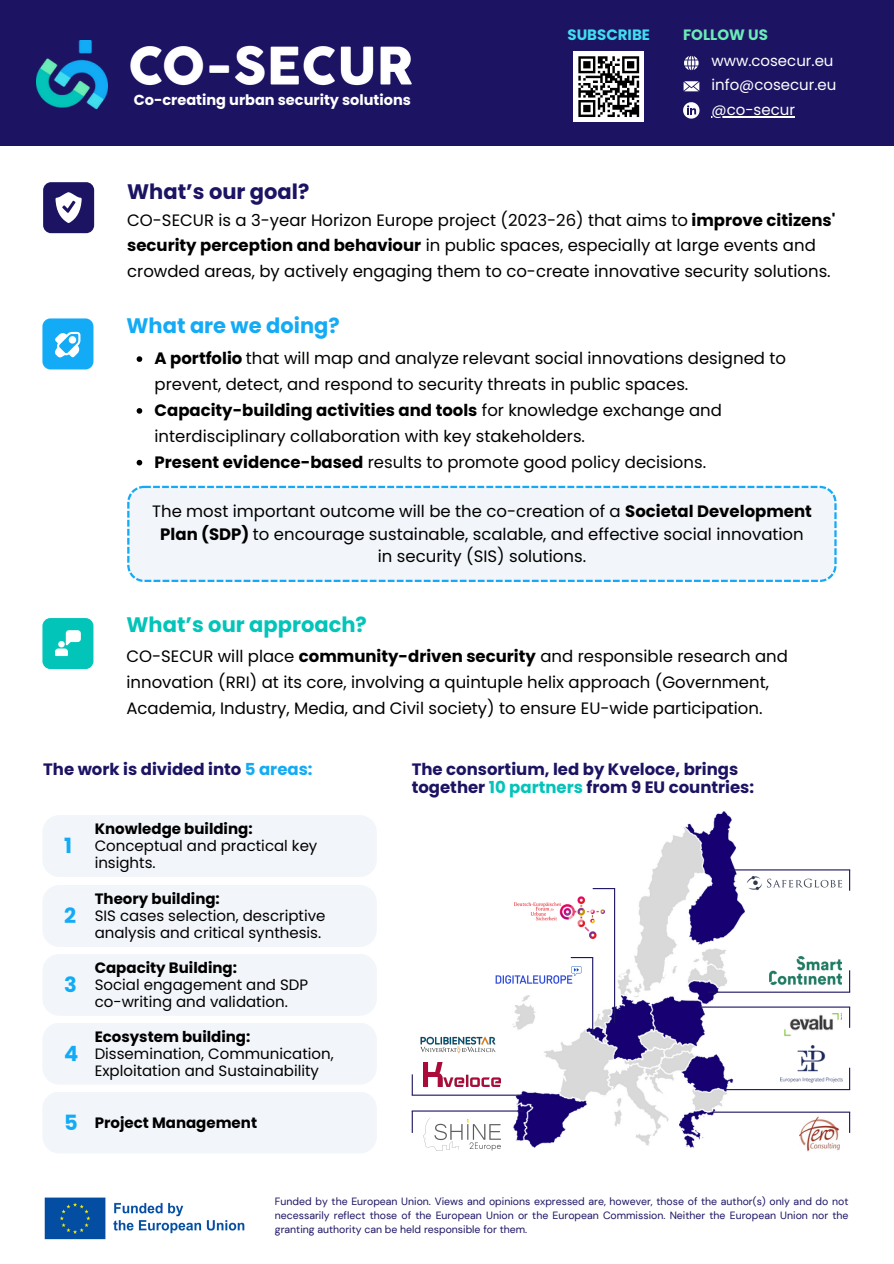
<style>
.page{position:relative;width:894px;height:1264px;background:#fff}
.page>*{position:absolute;margin:0;border:0;box-sizing:border-box;transform-origin:0 0}
.t1{font:700 21px "Poppins";color:#13abf5}
.t2{font:700 21px "Poppins";color:#03c4b9}
.t3{font:700 21px "Poppins";color:#1c1463}
.t4{font:16.5px/25.8px "Poppins";color:#000}
.t5{font:700 16.5px/18px "Poppins";color:#1c1463}
.t6{font:15px/16.8px "Poppins";color:#000}
.t7{font:15px/24.8px "Poppins";color:#fff}
.t8{font:700 15px "Poppins";color:#000}
.t9{font:700 15px "Poppins";color:#40deef}
.t10{font:700 15px "Poppins";color:#6bebb6}
.t11{font:700 14.55px "Poppins";color:#fff}
.t12{font:10.5px/14px "DM Sans";color:#1c1463;text-align:justify}
.s1{font-weight:700}
.s2{color:#13abf5}
.s3{color:#03c4b9}
</style>
<div class="page">
<div style="left:0;top:0;width:893px;height:145px;background:#1c1463"></div>
<img style="left:44px;top:1197px;width:201px;height:43px">
<img style="left:37px;top:40px;width:71px;height:69px">
<img style="left:130px;top:45px;width:281px;height:41px">
<div style="left:43px;top:182px;width:51px;height:51px;background:#1c1463;border-radius:8px"></div>
<div style="left:42px;top:318px;width:51px;height:51px;background:#13abf5;border-radius:8px"></div>
<div style="left:42px;top:618px;width:51px;height:51px;background:#03c4b9;border-radius:8px"></div>
<svg style="left:55px;top:630px;width:26px;height:26px"></svg>
<svg style="left:55px;top:332px;width:25px;height:25px"></svg>
<div style="left:69px;top:336px;width:7px;height:7px;background:#fff;border-radius:50%"></div>
<div style="left:127px;top:486px;width:709px;height:95px;background:#f2f5f9"></div>
<svg style="left:55px;top:192px;width:26px;height:31px"></svg>
<div style="left:43px;top:815px;width:333px;height:62px;background:#f2f5f9"></div>
<div style="left:43px;top:885px;width:333px;height:61px;background:#f2f5f9"></div>
<div style="left:43px;top:954px;width:333px;height:61px;background:#f2f5f9"></div>
<div style="left:43px;top:1023px;width:333px;height:61px;background:#f2f5f9"></div>
<div style="left:43px;top:1092px;width:333px;height:61px;background:#f2f5f9"></div>
<svg style="left:684px;top:56px;width:14px;height:14px"></svg>
<svg style="left:683px;top:81px;width:16px;height:10px"></svg>
<svg style="left:683px;top:102px;width:16px;height:17px"></svg>
<img style="left:511px;top:811px;width:234px;height:337px">
<img style="left:495px;top:961px;width:93px;height:27px">
<img style="left:769px;top:956px;width:72px;height:28px">
<img style="left:424px;top:1118px;width:76px;height:32px">
<img style="left:799px;top:1116px;width:40px;height:36px">
<img style="left:746px;top:876px;width:97px;height:14px">
<img style="left:424px;top:1062px;width:76px;height:24px">
<img style="left:514px;top:895px;width:90px;height:43px">
<img style="left:784px;top:1013px;width:55px;height:24px">
<img style="left:420px;top:1036px;width:76px;height:18px">
<img style="left:780px;top:1045px;width:62px;height:37px">
<svg style="left:137px;top:356px;width:5px;height:6px"></svg>
<svg style="left:137px;top:408px;width:5px;height:5px"></svg>
<svg style="left:137px;top:460px;width:5px;height:5px"></svg>
<hr style="left:711px;top:116px;width:83px;height:1px;background:#fff">
<hr style="left:411px;top:1110px;width:113px;height:1px;background:#1c1463">
<svg style="left:411px;top:1110px;width:1px;height:22px"></svg>
<hr style="left:411px;top:1094px;width:113px;height:1px;background:#1c1463">
<svg style="left:411px;top:1074px;width:1px;height:21px"></svg>
<hr style="left:728px;top:869px;width:121px;height:1px;background:#1c1463">
<hr style="left:698px;top:1006px;width:151px;height:1px;background:#1c1463">
<hr style="left:707px;top:991px;width:142px;height:1px;background:#1c1463">
<hr style="left:724px;top:1089px;width:125px;height:1px;background:#1c1463">
<hr style="left:711px;top:1111px;width:138px;height:1px;background:#1c1463">
<hr style="left:614px;top:888px;width:1px;height:135px;background:#1c1463">
<svg style="left:592px;top:888px;width:22px;height:1px"></svg>
<hr style="left:592px;top:957px;width:1px;height:76px;background:#1c1463">
<svg style="left:570px;top:957px;width:22px;height:1px"></svg>
<div style="left:573px;top:51px;width:70px;height:71px;background:#fff"></div>
<svg style="left:578px;top:56px;width:61px;height:61px"></svg>
<h2 class="t11" style="left:134px;top:90px;width:279px">Co-creating urban security solutions</h2>
<p class="t3" style="left:127px;top:177px;width:184px">What’s our goal?</p>
<p class="t9" style="left:567px;top:24px;width:84px">SUBSCRIBE</p>
<p class="t10" style="left:683px;top:24px;width:86px">FOLLOW US</p>
<h4 class="t7" style="left:711px;top:48px;width:126px">www.cosecur.eu info@cosecur.eu</h4>
<h3 class="t7" style="left:711px;top:98px;width:85px">@co-secur</h3>
<h4 class="t4" style="left:127px;top:207px;width:709px">CO-SECUR is a 3-year Horizon Europe project (2023-26) that aims to <span class="s1">improve citizens' security perception and behaviour</span> in public spaces, especially at large events and crowded areas, by actively engaging them to co-create innovative security solutions.</h4>
<h4 class="t1" style="left:126px;top:311px;width:215px">What are we doing?</h4>
<p class="t4" style="left:154px;top:345px;width:632px"><span class="s1">A portfolio</span> that will map and analyze relevant social innovations designed to prevent, detect, and respond to security threats in public spaces.</p>
<p class="t4" style="left:154px;top:397px;width:568px"><span class="s1">Capacity-building activities and tools</span> for knowledge exchange and interdisciplinary collaboration with key stakeholders.</p>
<h4 class="t4" style="left:154px;top:449px;width:553px"><span class="s1">Present evidence-based</span> results to promote good policy decisions.</h4>
<h4 class="t4" style="left:152px;top:500px;width:661px;line-height:22.5px;text-align:center">The most important outcome will be the co-creation of a <span class="s1">Societal Development<br>Plan (SDP)</span> to encourage sustainable, scalable, and effective social innovation in security (SIS) solutions.</h4>
<p class="t2" style="left:126px;top:610px;width:242px">What’s our approach?</p>
<p class="t4" style="left:126px;top:643px;width:662px">CO-SECUR will place <span class="s1">community-driven security</span> and responsible research and innovation (RRI) at its core, involving a quintuple helix approach (Government,<br>Academia, Industry, Media, and Civil society) to ensure EU-wide participation.</p>
<h1 class="t5" style="left:43px;top:760px;width:271px">The work is divided into <span class="s2">5 areas:</span></h1>
<h4 class="t1" style="left:64px;top:831px;width:9px">1</h4>
<p class="t1" style="left:64px;top:901px;width:13px">2</p>
<p class="t1" style="left:64px;top:970px;width:14px">3</p>
<h3 class="t1" style="left:64px;top:1038px;width:16px">4</h3>
<h3 class="t1" style="left:64px;top:1107px;width:15px">5</h3>
<p class="t6" style="left:95px;top:820px;width:224px"><span class="s1">Knowledge building:<br></span>Conceptual and practical key insights.</p>
<p class="t6" style="left:95px;top:890px;width:232px"><span class="s1">Theory building:<br></span>SIS cases selection, descriptive analysis and critical synthesis.</p>
<p class="t6" style="left:95px;top:959px;width:215px"><span class="s1">Capacity Building:<br></span>Social engagement and SDP co-writing and validation.</p>
<p class="t6" style="left:95px;top:1028px;width:240px"><span class="s1">Ecosystem building:<br></span>Dissemination, Communication,<br>Exploitation and Sustainability</p>
<p class="t8" style="left:95px;top:1111px;width:164px">Project Management</p>
<p class="t5" style="left:411px;top:760px;width:344px">The consortium, led by Kveloce, brings together <span class="s3">10 partners</span> from 9 EU countries:</p>
<p class="t12" style="left:275px;top:1193px;width:575px">Funded by the European Union. Views and opinions expressed are, however, those of the author(s) only and do not necessarily reflect those of the European Union or the European Commission. Neither the European Union nor the granting authority can be held responsible for them.</p>
</div>
